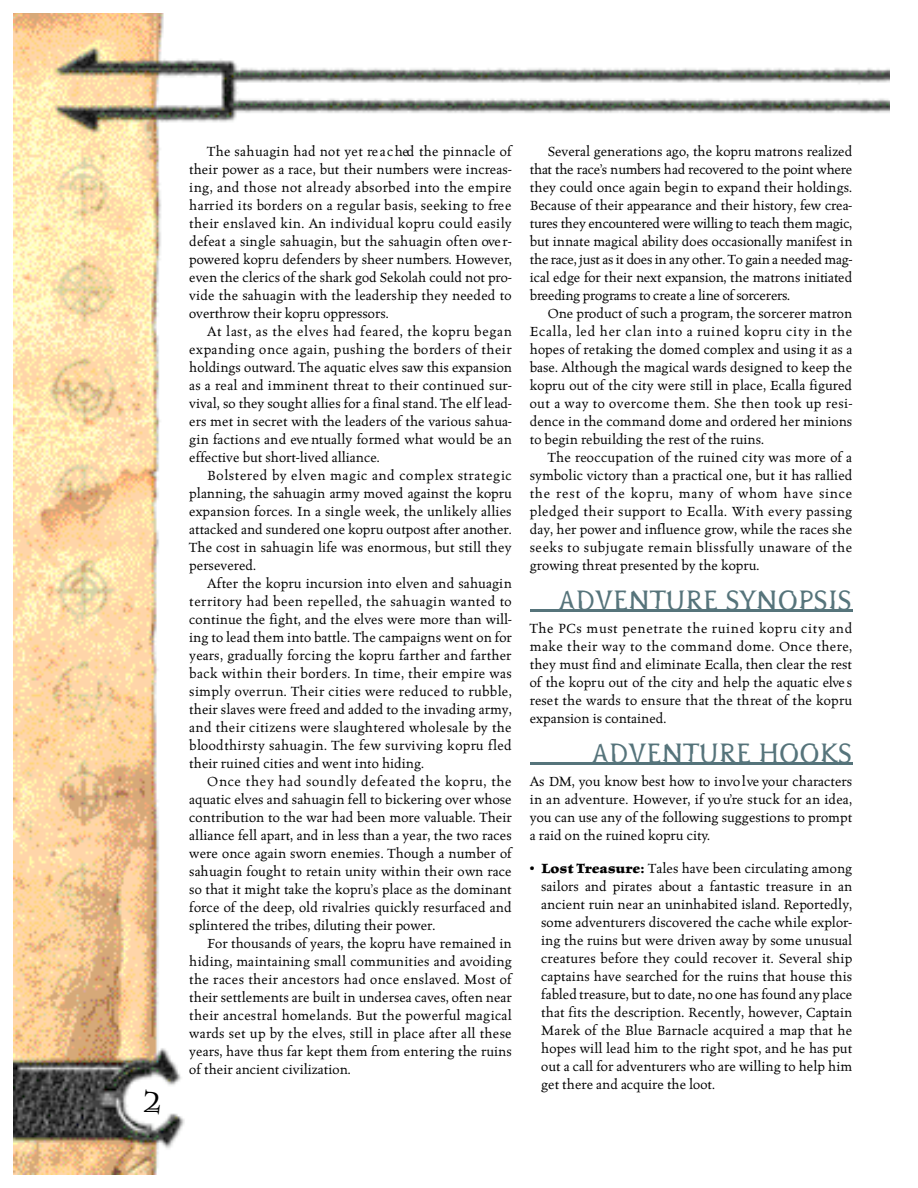
<style>
.page{position:relative;width:918px;height:1188px;background:#fff}
.page>*{position:absolute;margin:0;border:0;box-sizing:border-box;transform-origin:0 0}
.t1{font:34.5px "Alchemy Gold A24";color:#000}
.t2{font:27px "Pterra dactyl";color:#56747b}
.t3{font:500 15px/18px "Celestia Antiqua";color:#000;text-align:justify}
.t4{font:15px/18px "Celestia Antiqua";color:#000;text-align:justify}
.s1{font-weight:700}
</style>
<div class="page">
<img style="left:14px;top:14px;width:876px;height:1161px">
<hr style="left:530px;top:610px;width:322px;height:2px;background:#56747b">
<hr style="left:530px;top:763px;width:322px;height:2px;background:#56747b">
<h1 class="t1" style="left:142px;top:1085px;width:22px">2</h1>
<p class="t4" style="left:189px;top:143px;width:324px;text-indent:18px">T he sahuagin had not yet re a c hed the pinnacle of t heir power as a race, but their numbers we re incre a s&shy;ing, and those not already absorbed into the empire harried its borders on a regular basis, seeking to fre e t heir enslaved kin. An individual kopru could easily defeat a single sahuagin, but the sahuagin often ove r&shy;powered kopru defenders by sheer numbers. However, even the clerics of the shark god Sekolah could not pro&shy;vide the sahuagin with the leadership they needed to overthrow their kopru oppressors.</p>
<p class="t4" style="left:189px;top:323px;width:324px;text-indent:18px">At last, as the elves had feared, the kopru began expanding once again, pushing the borders of the i r holdings outward. The aquatic elves saw this expansion as a real and imminent threat to their continued sur&shy;vival, so they sought allies for a final stand. The elf lead&shy;ers met in secret with the leaders of the various sahua&shy;gin factions and eve ntually formed what would be an effective but short-lived alliance.</p>
<p class="t3" style="left:189px;top:467px;width:324px;text-indent:18px">Bolstered by elven magic and complex strategic planning, the sahuagin army moved against the kopru expansion forces. In a single week, the unlikely allies attacked and sundered one kopru outpost after another.<br>The cost in sahuagin life was enormous, but still they persevered.</p>
<p class="t3" style="left:189px;top:575px;width:324px;text-indent:18px">After the kopru incursion into elven and sahuagin territory had been repelled, the sahuagin wanted to continue the fight, and the elves were more than will&shy;ing to lead them into battle. The campaigns went on for years, gradually forcing the kopru farther and farther back within their borders. In time, their empire was simply overrun. Their cities were reduced to rubble, their slaves were freed and added to the invading army, and their citizens were slaughtered wholesale by the bloodthirsty sahuagin. The few surviving kopru fled their ruined cities and went into hiding.</p>
<p class="t3" style="left:189px;top:773px;width:324px;text-indent:18px">Once they had soundly defeated the kopru, the aquatic elves and sahuagin fell to bickering over whose contribution to the war had been more valuable. Their alliance fell apart, and in less than a year, the two races were once again sworn enemies. Though a number of sahuagin fought to retain unity within their own race so that it might take the kopru’s place as the dominant force of the deep, old rivalries quickly resurfaced and splintered the tribes, diluting their power.</p>
<p class="t3" style="left:189px;top:935px;width:324px;text-indent:18px">For thousands of years, the kopru have remained in hiding, maintaining small communities and avoiding the races their ancestors had once enslaved. Most of their settlements are built in undersea caves, often near their ancestral homelands. But the powerful magical wards set up by the elves, still in place after all these years, have thus far kept them from entering the ruins of their ancient civilization.</p>
<p class="t3" style="left:530px;top:143px;width:324px;text-indent:18px">Several generations ago, the kopru matrons realized that the race’s numbers had recovered to the point where they could once again begin to expand their holdings.<br>Because of their appearance and their history, few crea&shy;tures they encountered were willing to teach them magic, but innate magical ability does occasionally manifest in the race, just as it does in any other. To gain a needed mag&shy;ical edge for their next expansion, the matrons initiated breeding programs to create a line of sorcerers.</p>
<p class="t3" style="left:530px;top:305px;width:324px;text-indent:18px">One product of such a program, the sorcerer matron Ecalla, led her clan into a ruined kopru city in the hopes of retaking the domed complex and using it as a base. Although the magical wards designed to keep the kopru out of the city were still in place, Ecalla figured out a way to overcome them. She then took up resi&shy;dence in the command dome and ordered her minions to begin rebuilding the rest of the ruins.</p>
<p class="t3" style="left:530px;top:449px;width:324px;text-indent:18px">The reoccupation of the ruined city was more of a symbolic victory than a practical one, but it has rallied the rest of the kopru, many of whom have since pledged their support to Ecalla. With every passing day, her power and influence grow, while the races she seeks to subjugate remain blissfully unaware of the growing threat presented by the kopru.</p>
<h2 class="t2" style="left:558px;top:590px;width:295px">ADVENTURE SYNOPSIS</h2>
<p class="t4" style="left:530px;top:620px;width:324px">T he PCs must penetrate the ruined kopru city and make their way to the command dome. Once the re , they must find and eliminate Ecalla, then clear the rest of the kopru out of the city and help the aquatic elve s reset the wards to ensure that the threat of the kopru expansion is contained.</p>
<h2 class="t2" style="left:592px;top:743px;width:262px">ADVENTURE HOOKS</h2>
<p class="t4" style="left:530px;top:773px;width:324px">As DM, you know best how to invo l ve your characters in an adve nt u re. Howe ve r, if yo u’re stuck for an idea, you can use any of the following suggestions to prompt a raid on the ruined kopru city.</p>
<p class="t3" style="left:541px;top:860px;width:313px;text-indent:-11px">• <span class="s1">Lost Treasure:</span> Tales have been circulating among sailors and pirates about a fantastic treasure in an ancient ruin near an uninhabited island. Reportedly, some adventurers discovered the cache while explor&shy;ing the ruins but were driven away by some unusual creatures before they could recover it. Several ship captains have searched for the ruins that house this fabled treasure, but to date, no one has found any place that fits the description. Recently, however, Captain Marek of the Blue Barnacle acquired a map that he hopes will lead him to the right spot, and he has put out a call for adventurers who are willing to help him get there and acquire the loot.</p>
</div>
